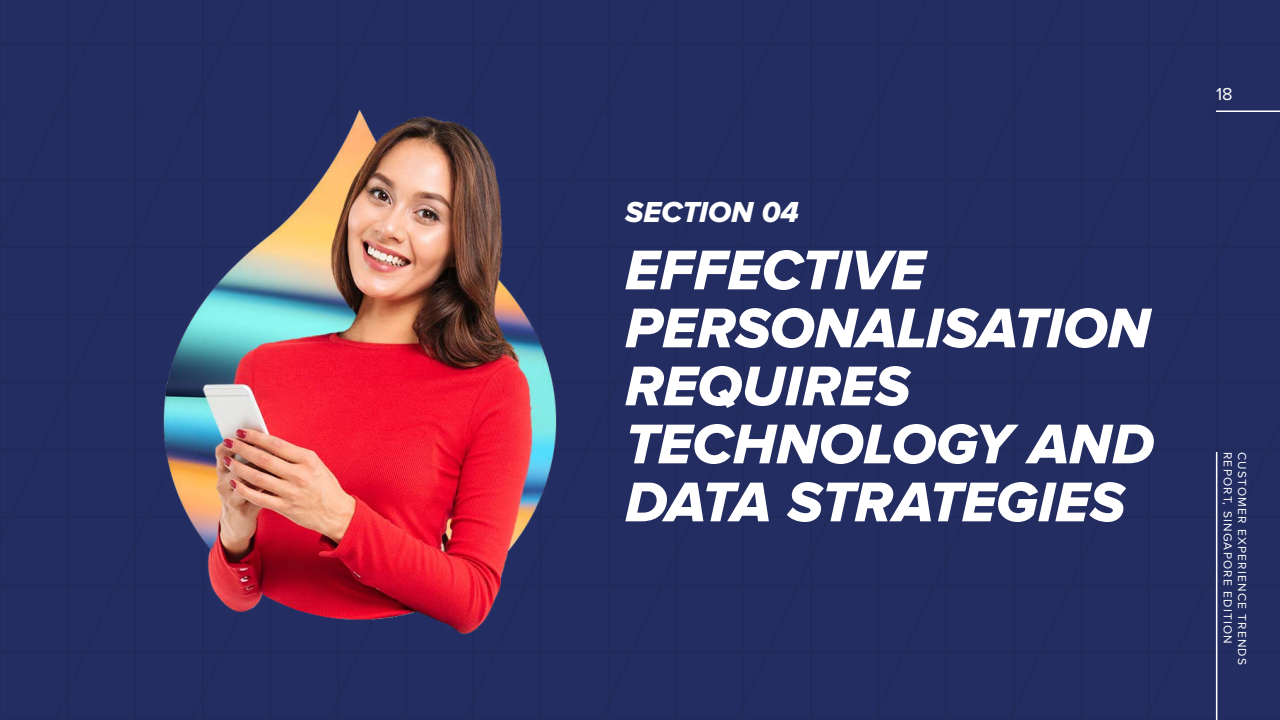
<style>
.page{position:relative;width:1280px;height:720px;background:#232d61}
.page>*{position:absolute;margin:0;border:0;box-sizing:border-box;transform-origin:0 0}
.t1{font:58px/58px "Proxima Nova Extrabld It";letter-spacing:-.005em;color:#fff}
.t2{font:30px "Proxima Nova Extrabld It";letter-spacing:.005em;color:#fff}
.t3{font:18px "Proxima Nova";color:#fff}
.t4{font:12px "Proxima Nova";letter-spacing:.1em;color:#fff}
</style>
<div class="page">
<img style="left:102px;top:59px;width:486px;height:581px">
<hr style="left:1216px;top:110px;width:64px;height:2px;background:#fff">
<hr style="left:1216px;top:452px;width:1px;height:268px;background:#fff">
<p class="t2" style="left:625px;top:195px;width:176px">SECTION 04</p>
<p class="t1" style="left:625px;top:242px;width:531px">EFFECTIVE<br>PERSONALISATION<br>REQUIRES<br>TECHNOLOGY AND<br>DATA STRATEGIES</p>
<p class="t3" style="left:1216px;top:84px;width:18px">18</p>
<p class="t4" style="left:1235px;top:452px;width:193px;rotate:90deg">REPORT, SINGAPORE EDITION</p>
<p class="t4" style="left:1249px;top:452px;width:215px;rotate:90deg">CUSTOMER EXPERIENCE TRENDS</p>
</div>
